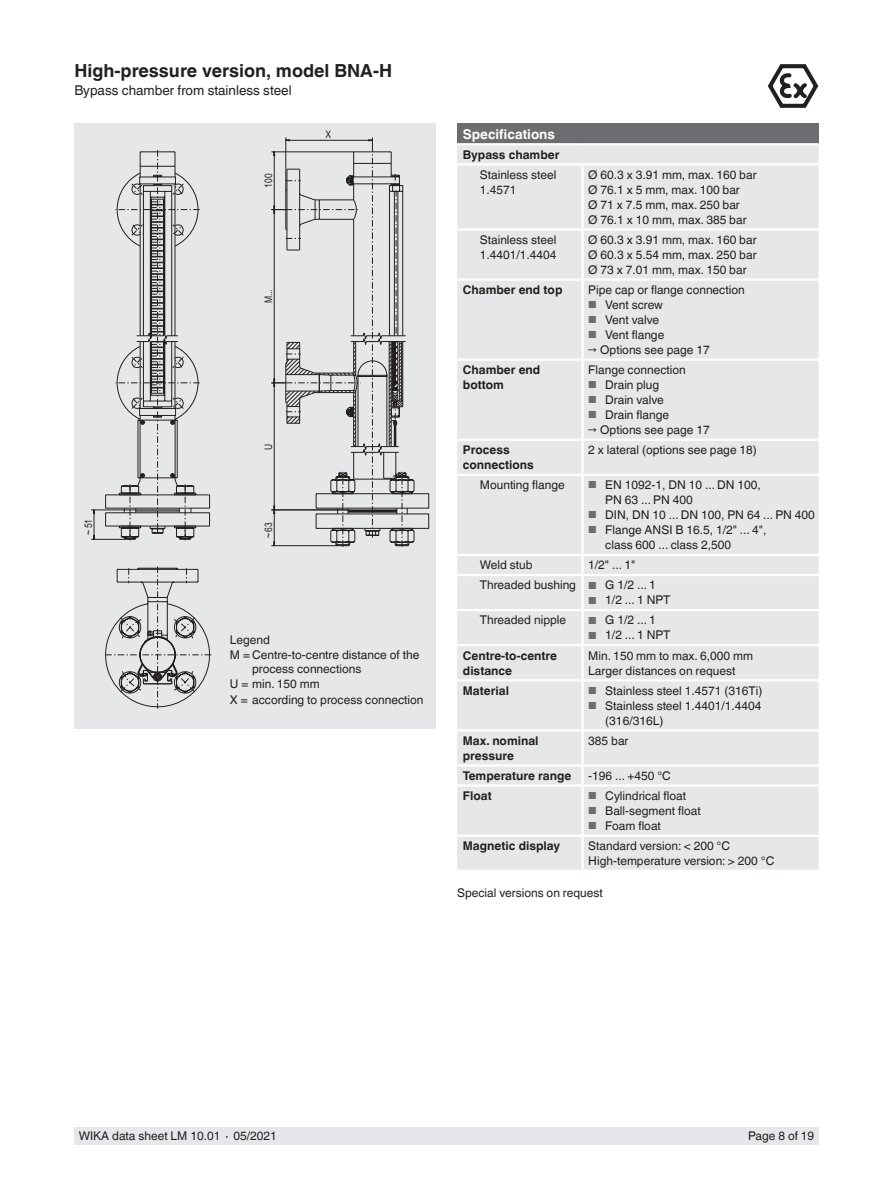
<style>
.page{position:relative;width:893px;height:1188px;background:#fff}
.page>*{position:absolute;margin:0;border:0;box-sizing:border-box;transform-origin:0 0}
.t1{font:700 18px "Helvetica World";color:#231f20}
.t2{font:13.5px "Helvetica World";color:#231f20}
.t3{font:700 13.5px "Helvetica World";color:#fff}
.t4{font:12px/15px "Helvetica World";color:#231f20}
.t5{font:700 12px/15px "Helvetica World";color:#231f20}
.t6{font:10.35px "Arial Narrow";color:#231f20}
.s1{font-size:10.2px;color:#6c6d70}
</style>
<div class="page">
<div style="left:74px;top:1128px;width:745px;height:17px;background:#e6e7e9"></div>
<div style="left:74px;top:123px;width:362px;height:606px;background:#e6e7e9"></div>
<svg style="left:768px;top:64px;width:51px;height:44px"></svg>
<svg style="left:428px;top:494px;width:1px;height:14px"></svg>
<hr style="left:316px;top:493px;width:113px;height:1px;background:#231f20">
<hr style="left:316px;top:508px;width:113px;height:1px;background:#231f20">
<svg style="left:428px;top:515px;width:1px;height:13px"></svg>
<hr style="left:316px;top:514px;width:113px;height:1px;background:#231f20">
<hr style="left:316px;top:528px;width:113px;height:1px;background:#231f20">
<svg style="left:271px;top:137px;width:144px;height:410px"></svg>
<svg style="left:105px;top:566px;width:107px;height:143px"></svg>
<svg style="left:91px;top:150px;width:119px;height:391px"></svg>
<div style="left:457px;top:123px;width:362px;height:21px;background:#6c6d70"></div>
<div style="left:457px;top:145px;width:362px;height:725px;background:#e6e7e9"></div>
<div style="left:457px;top:441px;width:362px;height:203px;background:#e6e7e9"></div>
<hr style="left:457px;top:359px;width:126px;height:2px;background:#fff">
<hr style="left:457px;top:439px;width:126px;height:2px;background:#fff">
<hr style="left:457px;top:474px;width:126px;height:2px;background:#fff">
<hr style="left:457px;top:554px;width:126px;height:2px;background:#fff">
<hr style="left:457px;top:574px;width:126px;height:2px;background:#fff">
<hr style="left:457px;top:609px;width:126px;height:2px;background:#fff">
<hr style="left:457px;top:644px;width:126px;height:2px;background:#fff">
<hr style="left:457px;top:679px;width:126px;height:2px;background:#fff">
<hr style="left:581px;top:361px;width:3px;height:78px;background:#fff">
<hr style="left:581px;top:441px;width:3px;height:33px;background:#fff">
<hr style="left:581px;top:476px;width:3px;height:78px;background:#fff">
<hr style="left:581px;top:556px;width:3px;height:18px;background:#fff">
<hr style="left:581px;top:576px;width:3px;height:33px;background:#fff">
<hr style="left:581px;top:611px;width:3px;height:33px;background:#fff">
<hr style="left:581px;top:646px;width:3px;height:33px;background:#fff">
<hr style="left:581px;top:165px;width:3px;height:63px;background:#fff">
<hr style="left:581px;top:231px;width:3px;height:47px;background:#fff">
<hr style="left:581px;top:281px;width:3px;height:78px;background:#fff">
<hr style="left:583px;top:228px;width:236px;height:3px;background:#fff">
<hr style="left:583px;top:278px;width:236px;height:3px;background:#fff">
<hr style="left:583px;top:359px;width:236px;height:2px;background:#fff">
<hr style="left:583px;top:439px;width:236px;height:2px;background:#fff">
<hr style="left:583px;top:474px;width:236px;height:2px;background:#fff">
<hr style="left:583px;top:554px;width:236px;height:2px;background:#fff">
<hr style="left:583px;top:574px;width:236px;height:2px;background:#fff">
<hr style="left:583px;top:609px;width:236px;height:2px;background:#fff">
<hr style="left:583px;top:644px;width:236px;height:2px;background:#fff">
<hr style="left:583px;top:679px;width:236px;height:2px;background:#fff">
<hr style="left:457px;top:228px;width:126px;height:3px;background:#fff">
<hr style="left:457px;top:278px;width:126px;height:3px;background:#fff">
<hr style="left:581px;top:681px;width:3px;height:48px;background:#fff">
<hr style="left:457px;top:729px;width:126px;height:3px;background:#fff">
<hr style="left:583px;top:729px;width:236px;height:3px;background:#fff">
<hr style="left:581px;top:732px;width:3px;height:32px;background:#fff">
<hr style="left:457px;top:764px;width:126px;height:3px;background:#fff">
<hr style="left:583px;top:764px;width:236px;height:3px;background:#fff">
<hr style="left:581px;top:767px;width:3px;height:17px;background:#fff">
<hr style="left:457px;top:784px;width:126px;height:3px;background:#fff">
<hr style="left:583px;top:784px;width:236px;height:3px;background:#fff">
<hr style="left:581px;top:787px;width:3px;height:48px;background:#fff">
<hr style="left:457px;top:835px;width:126px;height:2px;background:#fff">
<hr style="left:583px;top:835px;width:236px;height:2px;background:#fff">
<hr style="left:581px;top:837px;width:3px;height:33px;background:#fff">
<hr style="left:457px;top:143px;width:126px;height:2px;background:#fff">
<hr style="left:583px;top:143px;width:236px;height:2px;background:#fff">
<hr style="left:457px;top:163px;width:126px;height:2px;background:#fff">
<hr style="left:583px;top:163px;width:236px;height:2px;background:#fff">
<h1 class="t1" style="left:74px;top:60px;width:319px">High-pressure version, model BNA-H</h1>
<p class="t2" style="left:74px;top:82px;width:219px">Bypass chamber from stainless steel</p>
<p class="t6" style="left:81px;top:535px;width:17px;rotate:-90deg">~51</p>
<p class="t6" style="left:261px;top:188px;width:16px;rotate:-90deg">100</p>
<p class="t6" style="left:261px;top:303px;width:16px;rotate:-90deg">M...</p>
<p class="t6" style="left:325px;top:127px;width:7px">X</p>
<p class="t6" style="left:261px;top:450px;width:8px;rotate:-90deg">U</p>
<p class="t6" style="left:261px;top:538px;width:17px;rotate:-90deg">~63</p>
<p class="t4" style="left:230px;top:632px;width:191px;line-height:15.5px">Legend<br>M = Centre-to-centre distance of the</p>
<p class="t4" style="left:230px;top:661px;width:195px;line-height:15.5px;text-indent:22px">process connections<br>U = min. 150 mm<br>X = according to process connection</p>
<p class="t3" style="left:463px;top:126px;width:94px">Specifications</p>
<p class="t5" style="left:463px;top:147px;width:98px">Bypass chamber</p>
<p class="t4" style="left:480px;top:167px;width:78px">Stainless steel<br>1.4571</p>
<p class="t4" style="left:588px;top:167px;width:170px">Ø 60.3 x 3.91 mm, max. 160 bar<br>Ø 76.1 x 5 mm, max. 100 bar<br>Ø 71 x 7.5 mm, max. 250 bar<br>Ø 76.1 x 10 mm, max. 385 bar</p>
<p class="t4" style="left:480px;top:232px;width:78px">Stainless steel<br>1.4401/1.4404</p>
<p class="t4" style="left:588px;top:232px;width:170px;text-align:justify">Ø 60.3 x 3.91 mm, max. 160 bar Ø 60.3 x 5.54 mm, max. 250 bar Ø 73 x 7.01 mm, max. 150 bar</p>
<p class="t5" style="left:463px;top:282px;width:101px">Chamber end top</p>
<p class="t4" style="left:588px;top:282px;width:158px">Pipe cap or flange connection</p>
<p class="t4" style="left:588px;top:297px;width:76px"><span class="s1">■</span> Vent screw</p>
<p class="t4" style="left:588px;top:312px;width:72px"><span class="s1">■</span> Vent valve</p>
<p class="t4" style="left:588px;top:327px;width:77px"><span class="s1">■</span> Vent flange</p>
<p class="t4" style="left:588px;top:342px;width:123px">→ Options see page 17</p>
<p class="t5" style="left:463px;top:362px;width:79px">Chamber end bottom</p>
<p class="t4" style="left:588px;top:362px;width:99px">Flange connection</p>
<p class="t4" style="left:588px;top:377px;width:72px"><span class="s1">■</span> Drain plug</p>
<p class="t4" style="left:588px;top:392px;width:77px"><span class="s1">■</span> Drain valve</p>
<p class="t4" style="left:588px;top:407px;width:82px"><span class="s1">■</span> Drain flange</p>
<p class="t4" style="left:588px;top:422px;width:123px">→ Options see page 17</p>
<p class="t5" style="left:463px;top:442px;width:72px">Process connections</p>
<p class="t4" style="left:588px;top:442px;width:170px">2 x lateral (options see page 18)</p>
<p class="t4" style="left:480px;top:478px;width:86px">Mounting flange</p>
<p class="t4" style="left:605px;top:478px;width:157px;text-indent:-17px"><span class="s1">■</span> EN 1092-1, DN 10 ... DN 100,<br>PN 63 ... PN 400</p>
<p class="t4" style="left:588px;top:508px;width:228px"><span class="s1">■</span> DIN, DN 10 ... DN 100, PN 64 ... PN 400</p>
<p class="t4" style="left:605px;top:523px;width:163px;text-indent:-17px"><span class="s1">■</span> Flange ANSI B 16.5, 1/2" ... 4", class 600 ... class 2,500</p>
<p class="t4" style="left:480px;top:558px;width:54px">Weld stub</p>
<p class="t4" style="left:480px;top:555px;width:178px;line-height:20.1px;text-indent:108px">1/2" ... 1"<br>Threaded bushing <span class="s1">■</span> G 1/2 ... 1</p>
<p class="t4" style="left:588px;top:593px;width:84px"><span class="s1">■</span> 1/2 ... 1 NPT</p>
<p class="t4" style="left:480px;top:613px;width:88px">Threaded nipple</p>
<p class="t4" style="left:588px;top:613px;width:69px"><span class="s1">■</span> G 1/2 ... 1</p>
<p class="t4" style="left:588px;top:628px;width:84px"><span class="s1">■</span> 1/2 ... 1 NPT</p>
<p class="t5" style="left:463px;top:648px;width:96px">Centre-to-centre distance</p>
<p class="t4" style="left:588px;top:648px;width:166px">Min. 150 mm to max. 6,000 mm<br>Larger distances on request</p>
<p class="t5" style="left:463px;top:683px;width:48px">Material</p>
<p class="t4" style="left:588px;top:683px;width:176px"><span class="s1">■</span> Stainless steel 1.4571 (316Ti)</p>
<p class="t4" style="left:605px;top:698px;width:158px;text-indent:-17px"><span class="s1">■</span> Stainless steel 1.4401/1.4404 (316/316L)</p>
<p class="t5" style="left:463px;top:733px;width:77px">Max. nominal pressure</p>
<p class="t4" style="left:588px;top:733px;width:42px">385 bar</p>
<p class="t5" style="left:463px;top:768px;width:110px">Temperature range</p>
<p class="t4" style="left:588px;top:768px;width:84px">-196 ... +450 °C</p>
<p class="t5" style="left:463px;top:788px;width:30px">Float</p>
<p class="t4" style="left:588px;top:788px;width:99px"><span class="s1">■</span> Cylindrical float</p>
<p class="t4" style="left:588px;top:803px;width:114px"><span class="s1">■</span> Ball-segment float</p>
<p class="t4" style="left:588px;top:818px;width:74px"><span class="s1">■</span> Foam float</p>
<p class="t5" style="left:463px;top:838px;width:99px">Magnetic display</p>
<p class="t4" style="left:588px;top:838px;width:188px">Standard version: &lt; 200 °C<br>High-temperature version: &gt; 200 °C</p>
<p class="t4" style="left:457px;top:886px;width:147px">Special versions on request</p>
<p class="t4" style="left:79px;top:1129px;width:200px">WIKA data sheet LM 10.01 ∙ 05/2021</p>
<p class="t4" style="left:748px;top:1129px;width:68px">Page 8 of 19</p>
</div>
